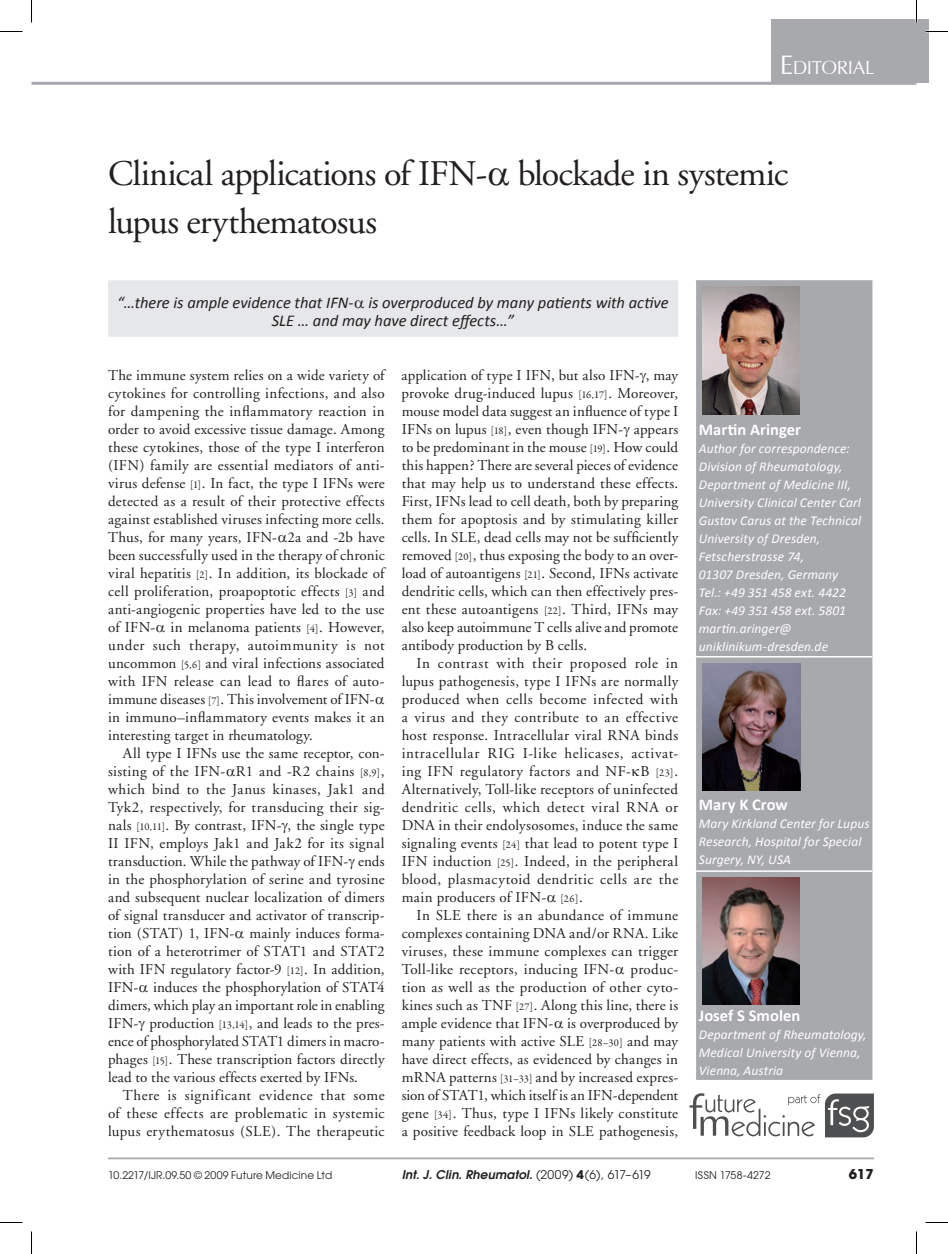
<style>
.page{position:relative;width:948px;height:1254px;background:#fff}
.page>*{position:absolute;margin:0;border:0;box-sizing:border-box;transform-origin:0 0}
.t1{font:36px/48px "Adobe Garamond";letter-spacing:-.025em;color:#231f20}
.t2{font:29.4px "Iris UPC";letter-spacing:-.01em;color:#fff}
.t3{font:italic 16.5px/18px "Calibri";letter-spacing:-.005em;color:#231f20;text-align:center}
.t4{font:700 16.5px "Calibri";color:#fff}
.t5{font:15px/18px "Adobe Garamond";letter-spacing:.015em;color:#231f20;text-align:justify}
.t6{font:italic 13.5px/18px "Calibri";letter-spacing:.005em;color:#fff}
.t7{font:700 13.5px "Avant Garde";color:#231f20}
.t8{font:italic 600 12px "Avant Garde";letter-spacing:.02em;color:#231f20}
.t9{font:10.5px "Avant Garde";letter-spacing:.01em;color:#231f20}
.s1{font-size:42px}
.s2{font-family:"Garamond Premr Pro";font-size:10.5px}
.s3{font-weight:400;font-style:normal}
.s4{font-weight:700;font-style:normal}
</style>
<div class="page">
<svg style="left:689px;top:1093px;width:184px;height:44px"></svg>
<div style="left:771px;top:19px;width:158px;height:64px;background:#a8a9ad"></div>
<hr style="left:108px;top:1157px;width:765px;height:2px;background:#a8a9ad">
<hr style="left:32px;top:82px;width:884px;height:3px;background:#a8a9ad">
<div style="left:108px;top:280px;width:570px;height:57px;background:#e6e7e9"></div>
<div style="left:696px;top:280px;width:176px;height:800px;background:#a8a9ad"></div>
<hr style="left:696px;top:656px;width:176px;height:1px;background:#fff">
<hr style="left:696px;top:870px;width:176px;height:2px;background:#fff">
<img style="left:702px;top:287px;width:97px;height:127px">
<img style="left:702px;top:663px;width:98px;height:127px">
<img style="left:702px;top:877px;width:97px;height:127px">
<hr style="left:915px;top:0;width:2px;height:23px;background:#fff">
<svg style="left:0;top:31px;width:22px;height:1px"></svg>
<svg style="left:925px;top:31px;width:22px;height:1px"></svg>
<svg style="left:0;top:1222px;width:22px;height:1px"></svg>
<svg style="left:925px;top:1222px;width:22px;height:1px"></svg>
<svg style="left:31px;top:0;width:1px;height:23px"></svg>
<svg style="left:31px;top:1231px;width:1px;height:23px"></svg>
<svg style="left:916px;top:0;width:1px;height:23px"></svg>
<svg style="left:916px;top:1231px;width:1px;height:23px"></svg>
<h2 class="t2" style="left:779px;top:46px;width:96px"><span class="s1">E</span>ditorial</h2>
<h1 class="t1" style="left:108px;top:151px;width:681px">Clinical applications of IFN- blockade in systemic lupus erythematosus</h1>
<p class="t3" style="left:117px;top:293px;width:553px">“…there is ample evidence that IFN- is overproduced by many patients with active<br>SLE … and may have direct effects…”</p>
<p class="t5" style="left:108px;top:367px;width:278px;text-align:left">The immune system relies on a wide variety of cytokines for controlling infections, and also for dampening the inflammatory reaction in order to avoid excessive tissue damage. Among these cytokines, those of the type I interferon (IFN) family are essential mediators of anti&shy;virus defense <span class="s2">[1]</span>. In fact, the type I IFNs were detected as a result of their protective effects against established viruses infecting more cells.<br>Thus, for many years, IFN- 2a and -2b have been successfully used in the therapy of chronic viral hepatitis <span class="s2">[2]</span>. In addition, its blockade of cell proliferation, proapoptotic effects <span class="s2">[3]</span> and anti-angiogenic properties have led to the use of IFN- in melanoma patients <span class="s2">[4]</span>. However, under such therapy, autoimmunity is not uncommon <span class="s2">[5,6]</span> and viral infections associated with IFN release can lead to flares of auto&shy;immune diseases <span class="s2">[7]</span>. This involvement of IFN&shy;in immuno–inflammatory events makes it an interesting target in rheumatology.</p>
<p class="t5" style="left:108px;top:745px;width:278px;text-indent:15px">All type I IFNs use the same receptor, con&shy;sisting of the IFN- R1 and -R2 chains <span class="s2">[8,9]</span>, which bind to the Janus kinases, Jak1 and Tyk2, respectively, for transducing their sig&shy;nals <span class="s2">[10,11]</span>. By contrast, IFN- , the single type II IFN, employs Jak1 and Jak2 for its signal transduction. While the pathway of IFN- ends in the phosphorylation of serine and tyrosine and subsequent nuclear localization of dimers of signal transducer and activator of transcrip&shy;tion (STAT) 1, IFN- mainly induces forma&shy;tion of a heterotrimer of STAT1 and STAT2 with IFN regulatory factor-9 <span class="s2">[12]</span>. In addition, IFN- induces the phosphorylation of STAT4 dimers, which play an important role in enabling IFN- production <span class="s2">[13,14]</span>, and leads to the pres&shy;ence of phosphorylated STAT1 dimers in macro&shy;phages <span class="s2">[15]</span>. These transcription factors directly lead to the various effects exerted by IFNs.</p>
<p class="t5" style="left:108px;top:1087px;width:278px;text-indent:15px">There is significant evidence that some of these effects are problematic in systemic lupus erythematosus (SLE). The therapeutic</p>
<p class="t5" style="left:401px;top:367px;width:278px">application of type I IFN, but also IFN- , may provoke drug-induced lupus <span class="s2">[16,17]</span>. Moreover, mouse model data suggest an influence of type I IFNs on lupus <span class="s2">[18]</span>, even though IFN- appears to be predominant in the mouse <span class="s2">[19]</span>. How could this happen? There are several pieces of evidence that may help us to understand these effects.<br>First, IFNs lead to cell death, both by preparing them for apoptosis and by stimulating killer cells. In SLE, dead cells may not be sufficiently removed <span class="s2">[20]</span>, thus exposing the body to an over&shy;load of autoantigens <span class="s2">[21]</span>. Second, IFNs activate dendritic cells, which can then effectively pres&shy;ent these autoantigens <span class="s2">[22]</span>. Third, IFNs may also keep autoimmune T cells alive and promote antibody production by B cells.</p>
<p class="t5" style="left:401px;top:655px;width:278px;text-indent:15px">In contrast with their proposed role in lupus pathogenesis, type I IFNs are normally produced when cells become infected with a virus and they contribute to an effective host response. Intracellular viral RNA binds intracellular RIG I-like helicases, activat&shy;ing IFN regulatory factors and NF- B <span class="s2">[23]</span>.<br>Alternatively, Toll-like receptors of uninfected dendritic cells, which detect viral RNA or DNA in their endolysosomes, induce the same signaling events <span class="s2">[24]</span> that lead to potent type I IFN induction <span class="s2">[25]</span>. Indeed, in the peripheral blood, plasmacytoid dendritic cells are the main producers of IFN- <span class="s2">[26]</span>.</p>
<p class="t5" style="left:401px;top:907px;width:278px;text-indent:15px">In SLE there is an abundance of immune complexes containing DNA and/or RNA. Like viruses, these immune complexes can trigger Toll-like receptors, inducing IFN- produc&shy;tion as well as the production of other cyto&shy;kines such as TNF <span class="s2">[27]</span>. Along this line, there is ample evidence that IFN- is overproduced by many patients with active SLE <span class="s2">[28–30]</span> and may have direct effects, as evidenced by changes in mRNA patterns <span class="s2">[31–33]</span> and by increased expres&shy;sion of STAT1, which itself is an IFN-dependent gene <span class="s2">[34]</span>. Thus, type I IFNs likely constitute a positive feedback loop in SLE pathogenesis,</p>
<p class="t4" style="left:698px;top:419px;width:104px">Martin Aringer</p>
<p class="t6" style="left:698px;top:438px;width:164px">Author for correspondence:<br>Division of Rheumatology,<br>Department of Medicine III,<br>University Clinical Center Carl<br>Gustav Carus at the Technical<br>University of Dresden,<br>Fetscherstrasse 74,<br>01307 Dresden, Germany<br>Tel.: +49 351 458 ext. 4422<br>Fax: +49 351 458 ext. 5801 martin.aringer@ uniklinikum-dresden.de</p>
<p class="t4" style="left:698px;top:794px;width:90px">Mary K Crow</p>
<p class="t6" style="left:698px;top:814px;width:172px">Mary Kirkland Center for Lupus<br>Research, Hospital for Special<br>Surgery, NY, USA</p>
<p class="t4" style="left:698px;top:1005px;width:103px">Josef S Smolen</p>
<p class="t6" style="left:698px;top:1025px;width:169px">Department of Rheumatology,<br>Medical University of Vienna,<br>Vienna, Austria</p>
<p class="t9" style="left:108px;top:1169px;width:226px">10.2217/IJR.09.50 © 2009 Future Medicine Ltd</p>
<p class="t8" style="left:401px;top:1166px;width:251px">Int. J. Clin. Rheumatol. <span class="s3">(2009)</span> <span class="s4">4</span><span class="s3">(6), 617–619</span></p>
<p class="t9" style="left:695px;top:1169px;width:77px">ISSN 1758-4272</p>
<p class="t7" style="left:848px;top:1164px;width:27px">617</p>
</div>
